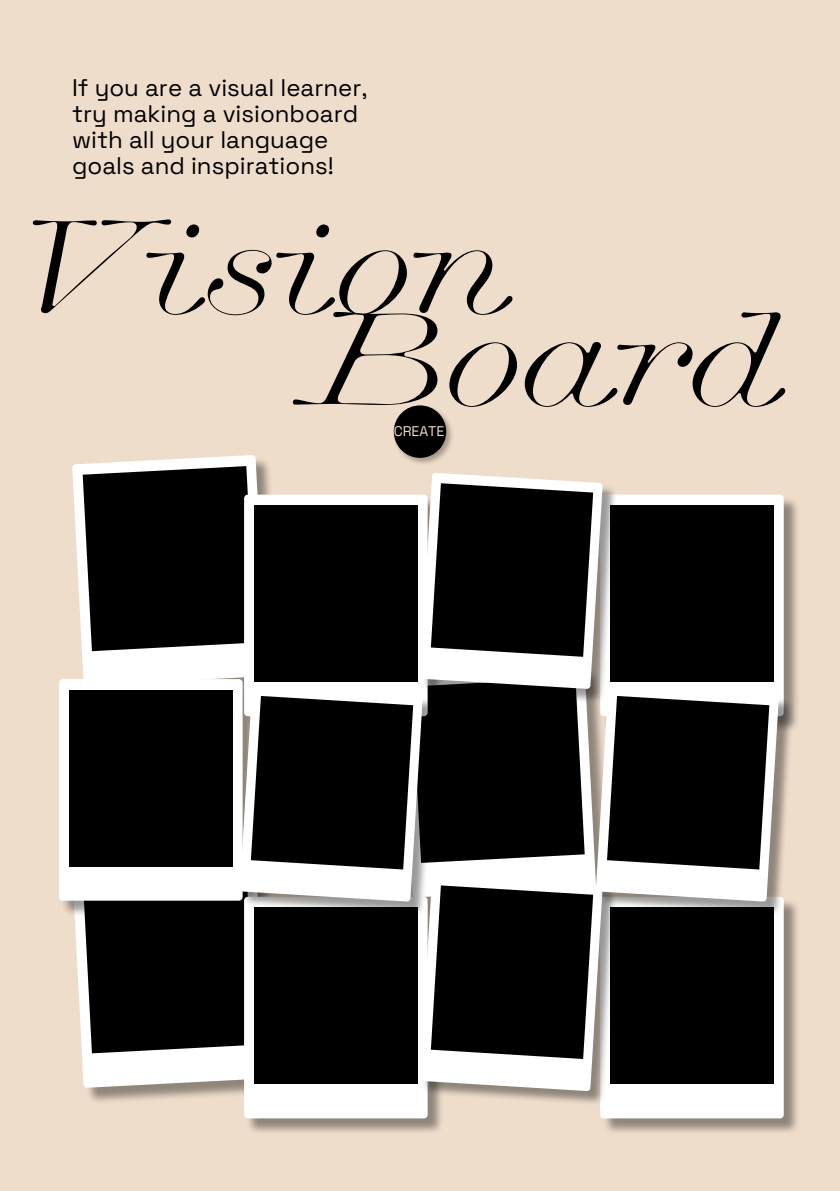
<style>
.page{position:relative;width:840px;height:1191px;background:#fff}
.page>*{position:absolute;margin:0;border:0;box-sizing:border-box;transform-origin:0 0}
.t1{font:italic 125.8px "Club Lithographer";letter-spacing:-.01em;color:#000}
.t2{font:300 24px/26px "Space Grotesk";color:#000}
.t3{font:300 14px "Space Grotesk";color:#efddcb}
</style>
<div class="page">
<div style="left:0;top:0;width:839px;height:1191px;background:#efddcb"></div>
<div style="left:392px;top:404px;width:62px;height:62px;background:#000;opacity:.3"></div>
<div style="left:393px;top:405px;width:53px;height:53px;background:#000;border-radius:50%"></div>
<svg style="left:72px;top:455px;width:195px;height:213px"></svg>
<div style="left:74px;top:859px;width:209px;height:245px;background:#000;opacity:.4"></div>
<svg style="left:74px;top:917px;width:9px;height:170px"></svg>
<div style="left:59px;top:679px;width:183px;height:221px;background:#fff;border-radius:4px"></div>
<div style="left:69px;top:690px;width:164px;height:176px;background:#000"></div>
<div style="left:245px;top:898px;width:199px;height:237px;background:#000;opacity:.4"></div>
<div style="left:244px;top:896px;width:183px;height:222px;background:#fff;border-radius:4px"></div>
<div style="left:601px;top:496px;width:199px;height:237px;background:#000;opacity:.4"></div>
<div style="left:600px;top:494px;width:183px;height:222px;background:#fff;border-radius:4px"></div>
<div style="left:601px;top:898px;width:199px;height:237px;background:#000;opacity:.4"></div>
<div style="left:600px;top:896px;width:183px;height:222px;background:#fff;border-radius:4px"></div>
<div style="left:421px;top:877px;width:196px;height:229px;background:#000;opacity:.4"></div>
<div style="left:597px;top:687px;width:196px;height:230px;background:#000;opacity:.4"></div>
<svg style="left:83px;top:466px;width:695px;height:625px"></svg>
<p class="t2" style="left:72px;top:73px;width:297px">If you are a visual learner, try making a visionboard with all your language goals and inspirations!</p>
<h1 class="t1" style="left:4px;top:156px;width:510px">Vision</h1>
<h1 class="t1" style="left:301px;top:248px;width:484px">Board</h1>
<p class="t3" style="left:393px;top:421px;width:52px">CREATE</p>
</div>
